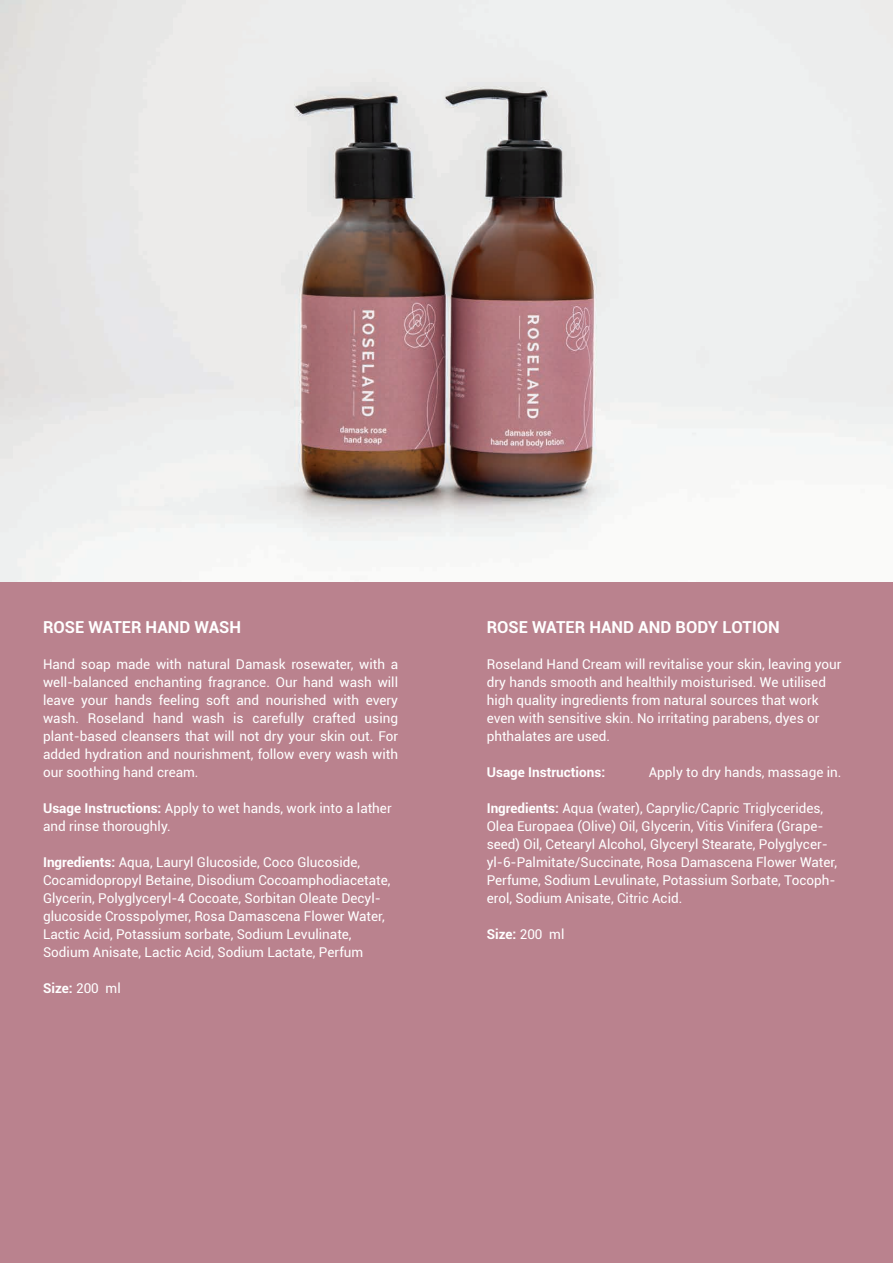
<style>
.page{position:relative;width:893px;height:1263px;background:#fff}
.page>*{position:absolute;margin:0;border:0;box-sizing:border-box;transform-origin:0 0}
.t1{font:700 16.5px "Roboto";color:#fff}
.t2{font:13.5px/18px "Roboto";color:#fff}
.t3{font:700 13.5px "Roboto";color:#fff}
.s1{font-weight:700}
.s2{font-weight:400}
</style>
<div class="page">
<img style="left:0;top:0;width:892px;height:582px">
<div style="left:0;top:582px;width:893px;height:681px;background:#ba828e"></div>
<p class="t1" style="left:43px;top:615px;width:200px">ROSE WATER HAND WASH</p>
<p class="t2" style="left:43px;top:654px;width:357px;text-align:justify">Hand soap made with natural Damask rosewater, with a well-balanced enchanting fragrance. Our hand wash will leave your hands feeling soft and nourished with every wash. Roseland hand wash is carefully crafted using plant-based cleansers that will not dry your skin out. For added hydration and nourishment, follow every wash with our soothing hand cream.</p>
<p class="t2" style="left:43px;top:798px;width:350px"><span class="s1">Usage Instructions:</span> Apply to wet hands, work into a lather and rinse thoroughly.</p>
<p class="t2" style="left:43px;top:852px;width:349px"><span class="s1">Ingredients:</span> Aqua, Lauryl Glucoside, Coco Glucoside, Cocamidopropyl Betaine, Disodium Cocoamphodiacetate, Glycerin, Polyglyceryl-4 Cocoate, Sorbitan Oleate Decyl&shy;glucoside Crosspolymer, Rosa Damascena Flower Water, Lactic Acid, Potassium sorbate, Sodium Levulinate, Sodium Anisate, Lactic Acid, Sodium Lactate, Perfum</p>
<p class="t3" style="left:43px;top:978px;width:79px">Size: <span class="s2">200 ml</span></p>
<p class="t1" style="left:487px;top:615px;width:295px">ROSE WATER HAND AND BODY LOTION</p>
<p class="t2" style="left:487px;top:654px;width:356px">Roseland Hand Cream will revitalise your skin, leaving your dry hands smooth and healthily moisturised. We utilised high quality ingredients from natural sources that work even with sensitive skin. No irritating parabens, dyes or phthalates are used.</p>
<p class="t3" style="left:487px;top:762px;width:120px">Usage Instructions:</p>
<p class="t2" style="left:649px;top:762px;width:194px">Apply to dry hands, massage in.</p>
<p class="t2" style="left:487px;top:798px;width:352px"><span class="s1">Ingredients:</span> Aqua (water), Caprylic/Capric Triglycerides, Olea Europaea (Olive) Oil, Glycerin, Vitis Vinifera (Grape&shy;seed) Oil, Cetearyl Alcohol, Glyceryl Stearate, Polyglycer&shy;yl-6-Palmitate/Succinate, Rosa Damascena Flower Water, Perfume, Sodium Levulinate, Potassium Sorbate, Tocoph&shy;erol, Sodium Anisate, Citric Acid.</p>
<p class="t3" style="left:487px;top:924px;width:79px">Size: <span class="s2">200 ml</span></p>
</div>
